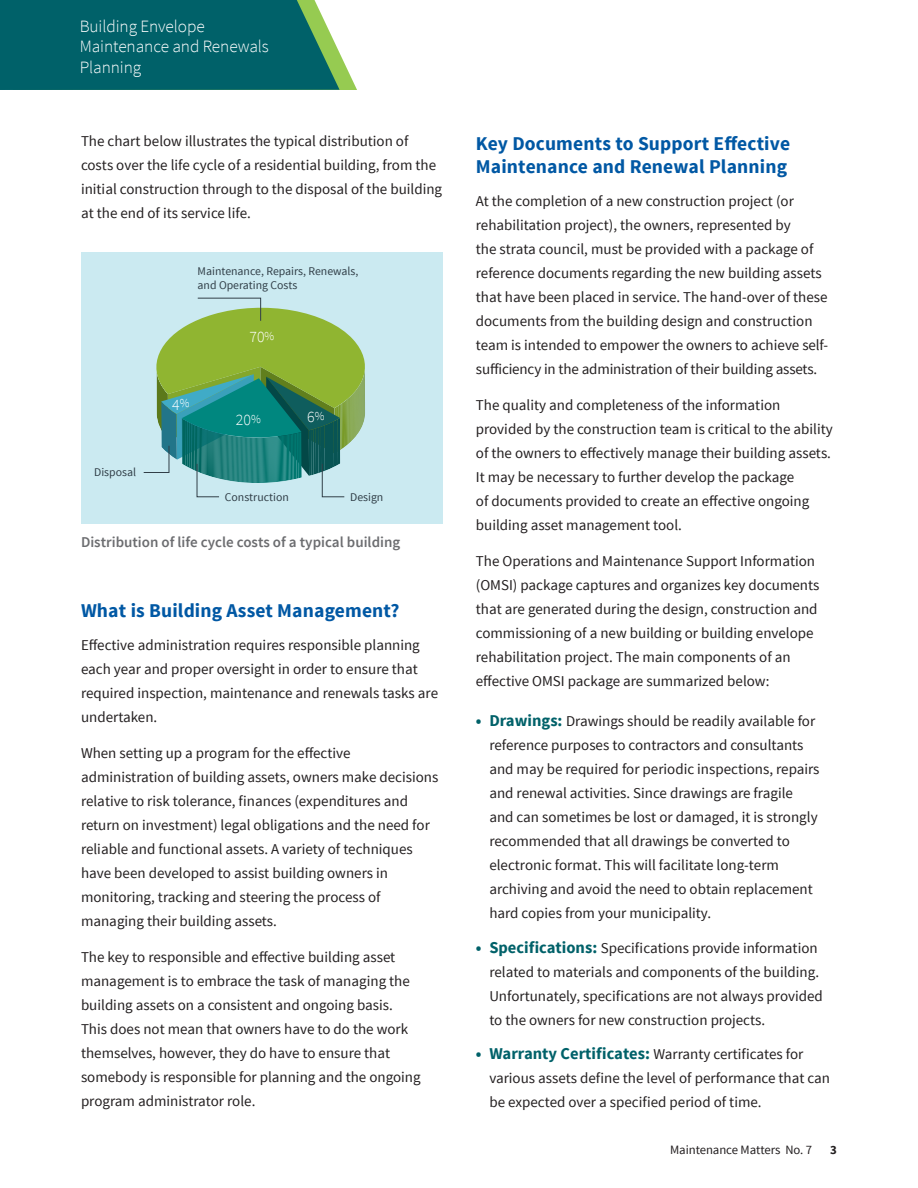
<style>
.page{position:relative;width:918px;height:1188px;background:#fff}
.page>*{position:absolute;margin:0;border:0;box-sizing:border-box;transform-origin:0 0}
.MM_Subhead{font:700 19.5px/23.2px "Source Sans Pro";letter-spacing:.01em;color:#0158a4}
.t1{font:300 17.25px/20.7px "Source Sans Pro";letter-spacing:-.005em;color:#fff}
.MM_Intro_1{font:300 15.75px "Source Sans Pro";color:#fff}
.MM_Body{font:15px/24px "Source Sans Pro";color:#231f20}
.MM_Subhead_2{font:15px/24px "Source Sans Pro";color:#231f20}
.MM_Subhead_3{font:600 15px "Source Sans Pro";color:#6c6d70}
.t2{font:12.75px "Source Sans Pro";letter-spacing:-.005em;color:#231f20}
.t3{font:700 12.75px "Source Sans Pro";color:#231f20}
.GRAPHIC_COPY{font:11.7px/13.5px "Source Sans Pro";color:#313f48}
.s1{font-weight:700;font-size:16.5px;color:#006169}
</style>
<div class="page">
<svg style="left:0;top:0;width:357px;height:90px;background:#166f70"></svg>
<div style="left:81px;top:252px;width:362px;height:272px;background:#cbeaf1"></div>
<svg style="left:143px;top:298px;width:222px;height:199px"></svg>
<p class="t1" style="left:80px;top:16px;width:191px">Building Envelope<br>Maintenance and Renewals<br>Planning</p>
<p class="MM_Body" style="left:81px;top:130px;width:363px">The chart below illustrates the typical distribution of costs over the life cycle of a residential building, from the initial construction through to the disposal of the building at the end of its service life.</p>
<p class="GRAPHIC_COPY" style="left:198px;top:265px;width:162px">Maintenance, Repairs, Renewals, and Operating Costs</p>
<p class="GRAPHIC_COPY" style="left:94px;top:466px;width:43px">Disposal</p>
<p class="MM_Intro_1" style="left:172px;top:395px;width:19px">4<sup>%</sup></p>
<p class="MM_Intro_1" style="left:249px;top:328px;width:26px">70<sup>%</sup></p>
<p class="MM_Intro_1" style="left:236px;top:410px;width:26px">20<sup>%</sup></p>
<p class="MM_Intro_1" style="left:307px;top:407px;width:19px">6<sup>%</sup></p>
<p class="GRAPHIC_COPY" style="left:225px;top:490px;width:65px">Construction</p>
<p class="GRAPHIC_COPY" style="left:350px;top:490px;width:35px">Design</p>
<p class="MM_Subhead_3" style="left:81px;top:532px;width:321px">Distribution of life cycle costs of a typical building</p>
<p class="MM_Subhead" style="left:81px;top:600px;width:320px">What is Building Asset Management?</p>
<p class="MM_Body" style="left:81px;top:634px;width:359px">Effective administration requires responsible planning each year and proper oversight in order to ensure that required inspection, maintenance and renewals tasks are undertaken.</p>
<p class="MM_Body" style="left:81px;top:742px;width:359px">When setting up a program for the effective administration of building assets, owners make decisions relative to risk tolerance, finances (expenditures and return on investment) legal obligations and the need for reliable and functional assets. A variety of techniques have been developed to assist building owners in monitoring, tracking and steering the process of managing their building assets.</p>
<p class="MM_Body" style="left:81px;top:946px;width:341px">The key to responsible and effective building asset management is to embrace the task of managing the building assets on a consistent and ongoing basis.<br>This does not mean that owners have to do the work themselves, however, they do have to ensure that somebody is responsible for planning and the ongoing program administrator role.</p>
<p class="MM_Subhead" style="left:476px;top:132px;width:316px">Key Documents to Support Effective<br>Maintenance and Renewal Planning</p>
<p class="MM_Body" style="left:476px;top:189px;width:354px">At the completion of a new construction project (or rehabilitation project), the owners, represented by<br>the strata council, must be provided with a package of reference documents regarding the new building assets that have been placed in service. The hand-over of these documents from the building design and construction team is intended to empower the owners to achieve self&shy;sufficiency in the administration of their building assets.</p>
<p class="MM_Body" style="left:476px;top:393px;width:358px">The quality and completeness of the information provided by the construction team is critical to the ability of the owners to effectively manage their building assets.<br>It may be necessary to further develop the package<br>of documents provided to create an effective ongoing building asset management tool.</p>
<p class="MM_Body" style="left:476px;top:549px;width:345px">The Operations and Maintenance Support Information (OMSI) package captures and organizes key documents that are generated during the design, construction and commissioning of a new building or building envelope rehabilitation project. The main components of an effective OMSI package are summarized below:</p>
<p class="MM_Subhead_2" style="left:489px;top:709px;width:332px;text-indent:-14px"><span class="s1">• Drawings:</span> Drawings should be readily available for reference purposes to contractors and consultants and may be required for periodic inspections, repairs and renewal activities. Since drawings are fragile and can sometimes be lost or damaged, it is strongly recommended that all drawings be converted to electronic format. This will facilitate long-term archiving and avoid the need to obtain replacement hard copies from your municipality.</p>
<p class="MM_Subhead_2" style="left:489px;top:936px;width:335px;text-indent:-14px"><span class="s1">• Specifications:</span> Specifications provide information related to materials and components of the building.<br>Unfortunately, specifications are not always provided to the owners for new construction projects.</p>
<p class="MM_Subhead_2" style="left:489px;top:1042px;width:342px;text-indent:-14px"><span class="s1">• Warranty Certificates:</span> Warranty certificates for various assets define the level of performance that can be expected over a specified period of time.</p>
<p class="t2" style="left:670px;top:1141px;width:144px">Maintenance Matters No. 7</p>
<p class="t3" style="left:830px;top:1141px;width:8px">3</p>
</div>
